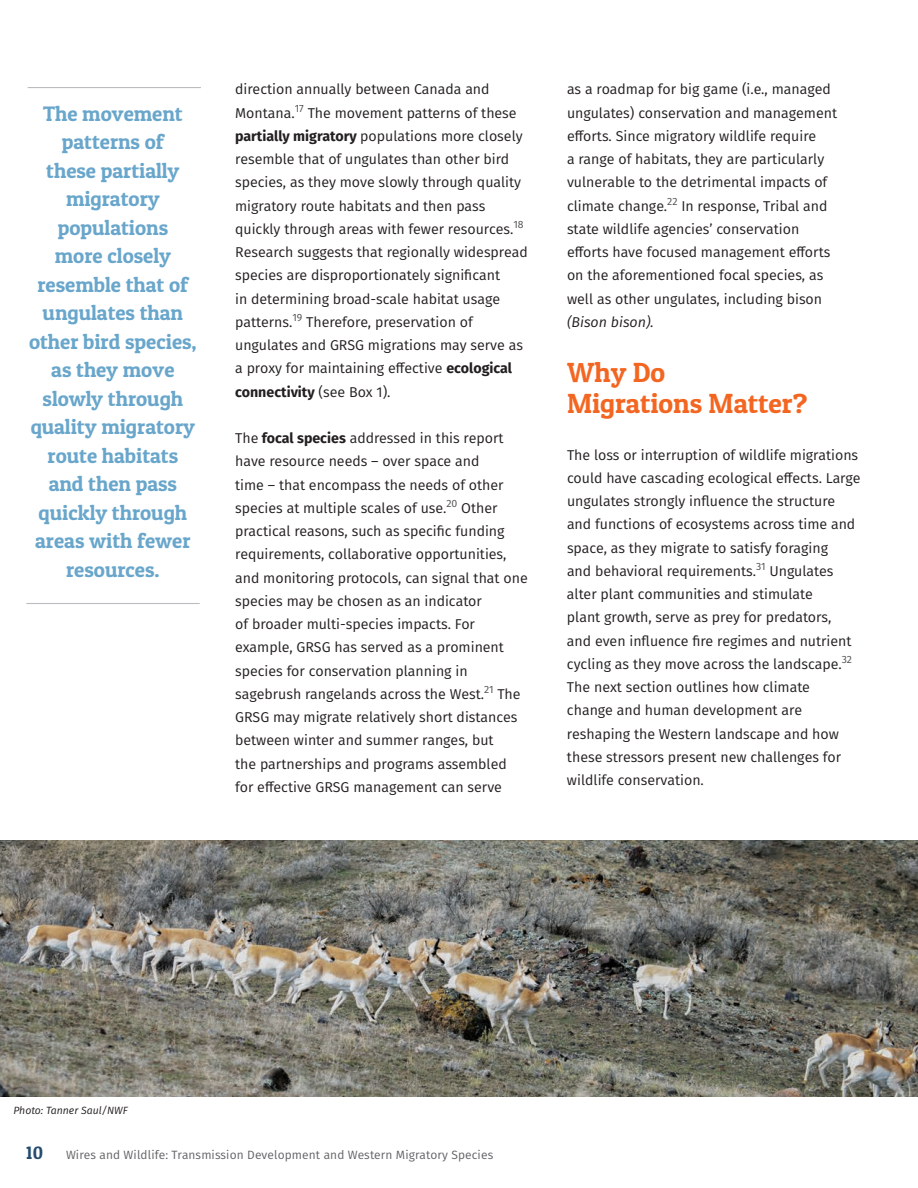
<style>
.page{position:relative;width:918px;height:1188px;background:#fff}
.page>*{position:absolute;margin:0;border:0;box-sizing:border-box;transform-origin:0 0}
.t1{font:27.75px "Patua One";color:#f36621}
.t2{font:21px/28.5px "Patua One";color:#69a6cb;text-align:center}
.t3{font:18px "Patua One";color:#234c6e}
.t4{font:14.25px/23.2px "Fira Sans";color:#231f20}
.t5{font:12px "Fira Sans";letter-spacing:.01em;color:#636366}
.t6{font:italic 10.5px "Fira Sans";color:#231f20}
.s1{font-weight:700}
.s2{font-style:italic}
</style>
<div class="page">
<hr style="left:28px;top:87px;width:173px;height:1px;background:#bcbdc0">
<hr style="left:26px;top:603px;width:174px;height:1px;background:#bcbdc0">
<img style="left:0;top:840px;width:918px;height:257px">
<p class="t2" style="left:29px;top:99px;width:169px">The movement patterns of<br>these partially migratory populations<br>more closely resemble that of ungulates than other bird species, as they move slowly through quality migratory route habitats and then pass quickly through areas with fewer resources.</p>
<p class="t4" style="left:235px;top:77px;width:294px">direction annually between Canada and Montana.<sup>17</sup> The movement patterns of these <span class="s1">partially migratory</span> populations more closely resemble that of ungulates than other bird species, as they move slowly through quality migratory route habitats and then pass quickly through areas with fewer resources.<sup>18<br></sup>Research suggests that regionally widespread species are disproportionately significant<br>in determining broad-scale habitat usage patterns.<sup>19</sup> Therefore, preservation of ungulates and GRSG migrations may serve as a proxy for maintaining effective <span class="s1">ecological connectivity</span> (see Box 1).</p>
<p class="t4" style="left:235px;top:426px;width:294px">The <span class="s1">focal species</span> addressed in this report have resource needs – over space and<br>time – that encompass the needs of other species at multiple scales of use.<sup>20</sup> Other practical reasons, such as specific funding requirements, collaborative opportunities, and monitoring protocols, can signal that one species may be chosen as an indicator</p>
<p class="t4" style="left:235px;top:612px;width:287px">of broader multi-species impacts. For example, GRSG has served as a prominent species for conservation planning in sagebrush rangelands across the West.<sup>21</sup> The GRSG may migrate relatively short distances between winter and summer ranges, but<br>the partnerships and programs assembled for effective GRSG management can serve</p>
<p class="t4" style="left:567px;top:77px;width:272px">as a roadmap for big game (i.e., managed ungulates) conservation and management efforts. Since migratory wildlife require<br>a range of habitats, they are particularly vulnerable to the detrimental impacts of climate change.<sup>22</sup> In response, Tribal and</p>
<p class="t4" style="left:567px;top:217px;width:234px">state wildlife agencies’ conservation</p>
<p class="t4" style="left:567px;top:240px;width:265px">efforts have focused management efforts</p>
<p class="t4" style="left:567px;top:263px;width:258px">on the aforementioned focal species, as</p>
<p class="t4" style="left:567px;top:287px;width:257px">well as other ungulates, including bison <span class="s2">(Bison bison).</span></p>
<p class="t1" style="left:567px;top:355px;width:100px">Why Do</p>
<p class="t1" style="left:567px;top:386px;width:242px">Migrations Matter?</p>
<p class="t4" style="left:567px;top:443px;width:295px">The loss or interruption of wildlife migrations could have cascading ecological effects. Large ungulates strongly influence the structure and functions of ecosystems across time and space, as they migrate to satisfy foraging</p>
<p class="t4" style="left:567px;top:559px;width:268px">and behavioral requirements.<sup>31</sup> Ungulates</p>
<p class="t4" style="left:567px;top:582px;width:247px">alter plant communities and stimulate</p>
<p class="t4" style="left:567px;top:605px;width:287px">plant growth, serve as prey for predators, and even influence fire regimes and nutrient cycling as they move across the landscape.<sup>32<br></sup>The next section outlines how climate</p>
<p class="t4" style="left:567px;top:698px;width:276px">change and human development are reshaping the Western landscape and how these stressors present new challenges for wildlife conservation.</p>
<p class="t6" style="left:13px;top:1103px;width:116px">Photo: Tanner Saul/NWF</p>
<p class="t3" style="left:26px;top:1141px;width:18px">10</p>
<p class="t5" style="left:66px;top:1146px;width:429px">Wires and Wildlife: Transmission Development and Western Migratory Species</p>
</div>
